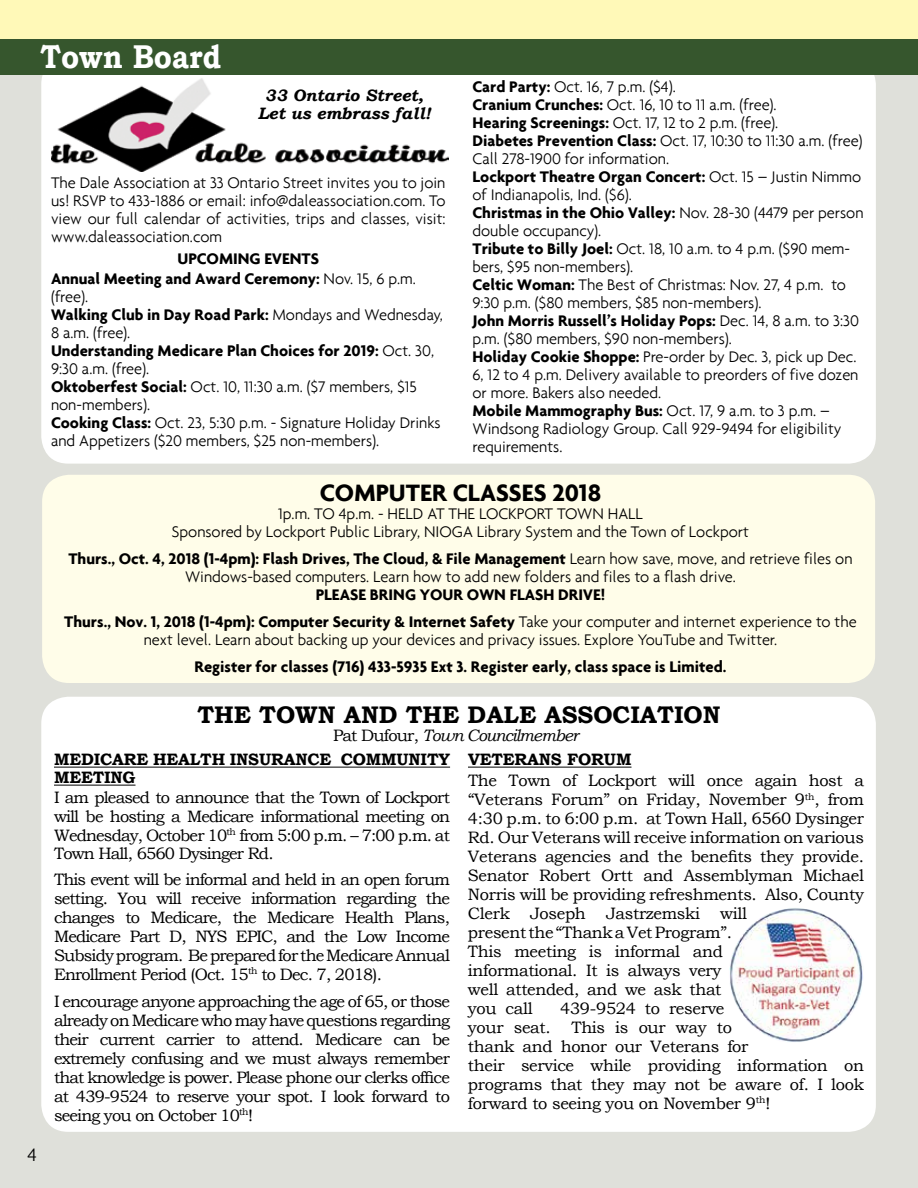
<style>
.page{position:relative;width:918px;height:1188px;background:#dfe0da}
.page>*{position:absolute;margin:0;border:0;box-sizing:border-box;transform-origin:0 0}
.t1{font:700 33px "Bookman Old Style";color:#fff;scale:.89 1}
.t2{font:700 25.5px "Agenda";color:#000}
.t3{font:700 24px "Bookman Old Style";color:#000}
.t4{font:300 19.5px "Agenda";color:#000}
.t5{font:300 16.5px/18px "Agenda";color:#000}
.t6{font:16.5px/18.9px "Bookman Old Style";letter-spacing:-.02em;color:#000;text-align:justify}
.t7{font:700 16.5px/19.5px "Agenda";color:#000}
.t8{font:700 16.5px/18px "Bookman Old Style";letter-spacing:-.01em;color:#000}
.t9{font:italic 700 16.5px/18px "Bookman Old Style";color:#000;text-align:center}
.t10{font:italic 16.5px "Bookman Old Style";letter-spacing:-.05em;color:#000}
.s1{font-weight:300}
.s2{font-weight:700}
.s3{font-style:normal}
</style>
<div class="page">
<div style="left:0;top:0;width:918px;height:42px;background:#fff9b8"></div>
<div style="left:41px;top:57px;width:835px;height:407px;background:#fff;border-radius:27px"></div>
<div style="left:41px;top:697px;width:835px;height:435px;background:#fff;border-radius:27px"></div>
<div style="left:0;top:40px;width:918px;height:35px;background:#36562d"></div>
<img style="left:51px;top:78px;width:398px;height:93px">
<hr style="left:54px;top:767px;width:396px;height:1px;background:#000">
<hr style="left:54px;top:785px;width:82px;height:1px;background:#000">
<hr style="left:468px;top:767px;width:164px;height:1px;background:#000">
<div style="left:42px;top:475px;width:833px;height:208px;background:#fffde9;border-radius:27px"></div>
<img style="left:729px;top:908px;width:134px;height:134px">
<h1 class="t1" style="left:41px;top:32px;width:205px">Town Board</h1>
<p class="t9" style="left:258px;top:86px;width:174px">33 Ontario Street,<br>Let us embrass fall!</p>
<p class="t5" style="left:51px;top:173px;width:396px;text-align:justify">The Dale Association at 33 Ontario Street invites you to join us! RSVP to 433-1886 or email: info@daleassociation.com. To view our full calendar of activities, trips and classes, visit: www.daleassociation.com</p>
<p class="t7" style="left:51px;top:249px;width:367px;text-indent:126px">UPCOMING EVENTS<br>Annual Meeting and Award Ceremony: <span class="s1">Nov. 15, 6 p.m.</span></p>
<p class="t5" style="left:51px;top:287px;width:394px">(free).<br><span class="s2">Walking Club in Day Road Park:</span> Mondays and Wednesday, 8 a.m. (free).<br><span class="s2">Understanding Medicare Plan Choices for 2019:</span> Oct. 30, 9:30 a.m. (free).<br><span class="s2">Oktoberfest Social:</span> Oct. 10, 11:30 a.m. ($7 members, $15 non-members).<br><span class="s2">Cooking Class:</span> Oct. 23, 5:30 p.m. - Signature Holiday Drinks and Appetizers ($20 members, $25 non-members).</p>
<p class="t5" style="left:472px;top:78px;width:393px"><span class="s2">Card Party:</span> Oct. 16, 7 p.m. ($4).<br><span class="s2">Cranium Crunches:</span> Oct. 16, 10 to 11 a.m. (free).<br><span class="s2">Hearing Screenings:</span> Oct. 17, 12 to 2 p.m. (free).<br><span class="s2">Diabetes Prevention Class:</span> Oct. 17, 10:30 to 11:30 a.m. (free)<br>Call 278-1900 for information.<br><span class="s2">Lockport Theatre Organ Concert:</span> Oct. 15 – Justin Nimmo of Indianapolis, Ind. ($6).<br><span class="s2">Christmas in the Ohio Valley:</span> Nov. 28-30 (4479 per person double occupancy).<br><span class="s2">Tribute to Billy Joel:</span> Oct. 18, 10 a.m. to 4 p.m. ($90 mem&shy;bers, $95 non-members).<br><span class="s2">Celtic Woman:</span> The Best of Christmas: Nov. 27, 4 p.m. to 9:30 p.m. ($80 members, $85 non-members).<br><span class="s2">John Morris Russell’s Holiday Pops:</span> Dec. 14, 8 a.m. to 3:30 p.m. ($80 members, $90 non-members).<br><span class="s2">Holiday Cookie Shoppe:</span> Pre-order by Dec. 3, pick up Dec.<br>6, 12 to 4 p.m. Delivery available to preorders of five dozen or more. Bakers also needed.<br><span class="s2">Mobile Mammography Bus:</span> Oct. 17, 9 a.m. to 3 p.m. – Windsong Radiology Group. Call 929-9494 for eligibility requirements.</p>
<h2 class="t2" style="left:320px;top:477px;width:283px">COMPUTER CLASSES 2018</h2>
<p class="t5" style="left:172px;top:504px;width:579px;text-align:center">1p.m. TO 4p.m. - HELD AT THE LOCKPORT TOWN HALL<br>Sponsored by Lockport Public Library, NIOGA Library System and the Town of Lockport</p>
<p class="t5" style="left:68px;top:549px;width:786px;text-align:center"><span class="s2">Thurs., Oct. 4, 2018 (1-4pm): Flash Drives, The Cloud, &amp; File Management</span> Learn how save, move, and retrieve files on<br>Windows-based computers. Learn how to add new folders and files to a flash drive.</p>
<p class="t7" style="left:64px;top:581px;width:794px;line-height:27px;text-align:center">PLEASE BRING YOUR OWN FLASH DRIVE!<br>Thurs., Nov. 1, 2018 (1-4pm): Computer Security &amp; Internet Safety <span class="s1">Take your computer and internet experience to the</span></p>
<p class="t5" style="left:144px;top:630px;width:635px">next level. Learn about backing up your devices and privacy issues. Explore YouTube and Twitter.</p>
<p class="t7" style="left:194px;top:656px;width:534px">Register for classes (716) 433-5935 Ext 3. Register early, class space is Limited.</p>
<h3 class="t3" style="left:197px;top:697px;width:525px">THE TOWN AND THE DALE ASSOCIATION</h3>
<p class="t10" style="left:333px;top:724px;width:247px"><span class="s3">Pat Dufour,</span> Town Councilmember</p>
<p class="t4" style="left:27px;top:1143px;width:11px">4</p>
<p class="t8" style="left:54px;top:750px;width:398px">MEDICARE HEALTH INSURANCE COMMUNITY<br>MEETING</p>
<p class="t6" style="left:54px;top:788px;width:398px">I am pleased to announce that the Town of Lockport will be hosting a Medicare informational meeting on Wednesday, October 10<sup>th</sup> from 5:00 p.m. – 7:00 p.m. at Town Hall, 6560 Dysinger Rd.</p>
<p class="t6" style="left:54px;top:870px;width:398px">This event will be informal and held in an open forum setting. You will receive information regarding the changes to Medicare, the Medicare Health Plans, Medicare Part D, NYS EPIC, and the Low Income Subsidy program. Be prepared for the Medicare Annual Enrollment Period (Oct. 15<sup>th</sup> to Dec. 7, 2018).</p>
<p class="t6" style="left:54px;top:992px;width:398px">I encourage anyone approaching the age of 65, or those already on Medicare who may have questions regarding their current carrier to attend. Medicare can be extremely confusing and we must always remember that knowledge is power. Please phone our clerks office at 439-9524 to reserve your spot. I look forward to seeing you on October 10<sup>th</sup>!</p>
<p class="t8" style="left:468px;top:750px;width:165px">VETERANS FORUM</p>
<p class="t6" style="left:468px;top:771px;width:398px;text-align:left">The Town of Lockport will once again host a “Veterans Forum” on Friday, November 9<sup>th</sup>, from 4:30 p.m. to 6:00 p.m. at Town Hall, 6560 Dysinger Rd. Our Veterans will receive information on various Veterans agencies and the benefits they provide.<br>Senator Robert Ortt and Assemblyman Michael Norris will be providing refreshments. Also, County Clerk Joseph Jastrzemski will<br>present the “Thank a Vet Program”.<br>This meeting is informal and<br>informational. It is always very<br>well attended, and we ask that<br>you call</p>
<p class="t6" style="left:560px;top:999px;width:166px">439-9524 to reserve</p>
<p class="t6" style="left:468px;top:1018px;width:397px;text-align:left;text-indent:103px">This is our way to<br>thank and honor our Veterans for<br>their service while providing information on programs that they may not be aware of. I look forward to seeing you on November 9<sup>th</sup>!</p>
<p class="t6" style="left:468px;top:1018px;width:84px">your seat.</p>
</div>
